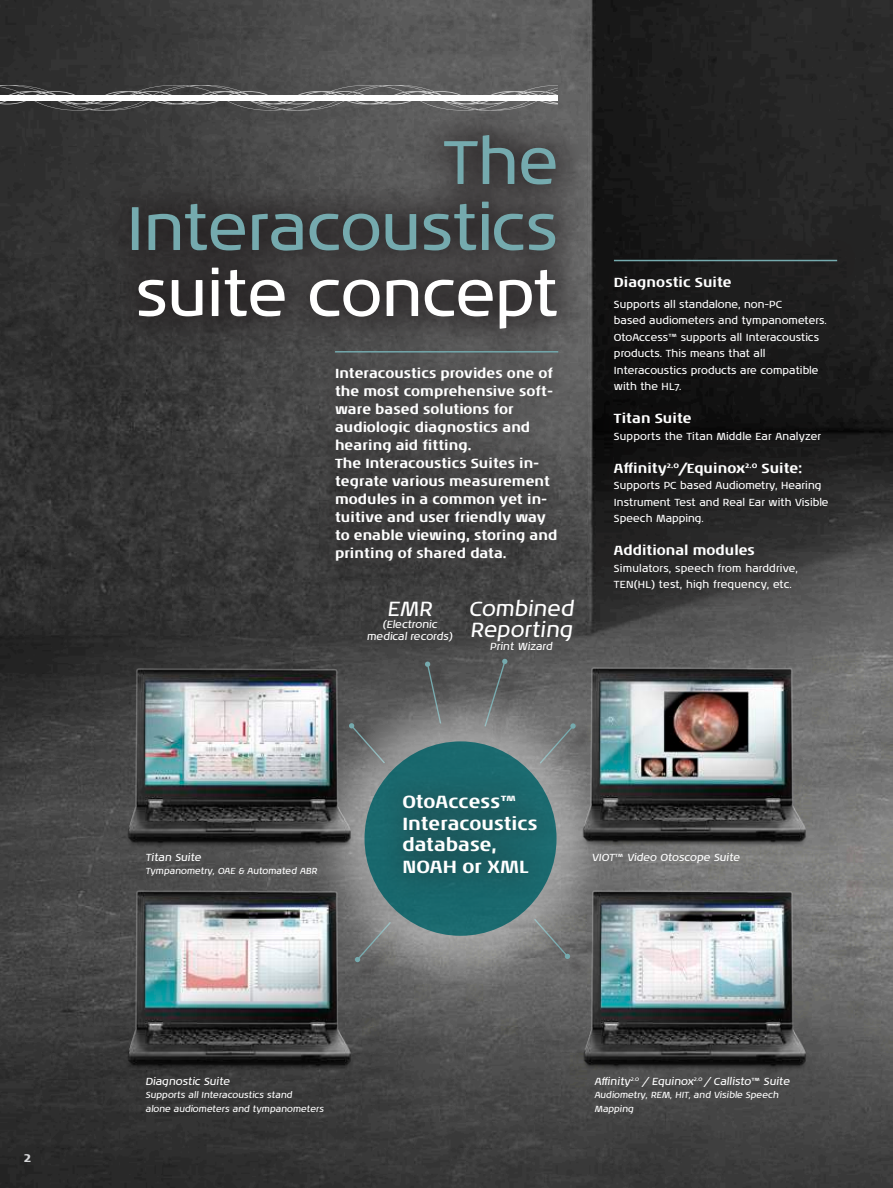
<style>
.page{position:relative;width:893px;height:1188px;background:#fff}
.page>*{position:absolute;margin:0;border:0;box-sizing:border-box;transform-origin:0 0}
.t1{font:63px/66px "Noa LT Pro";letter-spacing:-.01em;color:#75aaae;text-align:right}
.t2{font:63px "Noa LT Pro";letter-spacing:-.01em;color:#fff}
.t3{font:italic 21px/21px "Noa LT Pro";letter-spacing:.005em;color:#fff}
.t4{font:700 18px/21.6px "Noa LT Pro";color:#fff}
.t5{font:700 13.5px/18px "Noa LT Pro";color:#fff}
.t6{font:700 13.5px "Noa LT Pro";color:#d4d5d7}
.t7{font:10.5px/16.5px "Noa LT Pro";letter-spacing:.005em;color:#fff}
.t8{font:italic 10.5px/12px "Noa LT Pro";color:#fff;text-align:center}
.t9{font:italic 9px/13.5px "Noa LT Pro";letter-spacing:.005em;color:#fff}
.s1{font-style:normal}
</style>
<div class="page">
<img style="left:0;top:0;width:893px;height:1188px">
<div style="left:92px;top:97px;width:502px;height:270px;background:#231f20;opacity:.82"></div>
<svg style="left:0;top:85px;width:558px;height:26px;background:#626262"></svg>
<div style="left:0;top:95px;width:558px;height:5px;background:#fff"></div>
<div style="left:312px;top:344px;width:268px;height:239px;background:#231f20;opacity:.28"></div>
<div style="left:591px;top:236px;width:268px;height:377px;background:#231f20;opacity:.28"></div>
<hr style="left:614px;top:260px;width:223px;height:1px;background:#75aaae">
<div style="left:487px;top:662px;width:39px;height:82px;background:#595959"></div>
<svg style="left:483px;top:658px;width:25px;height:19px"></svg>
<div style="left:428px;top:664px;width:31px;height:78px;background:#545454"></div>
<svg style="left:425px;top:661px;width:17px;height:16px"></svg>
<div style="left:300px;top:677px;width:321px;height:323px;background:#fff;opacity:.49"></div>
<div style="left:364px;top:741px;width:193px;height:195px;background:#1a696e;border-radius:50%"></div>
<div style="left:376px;top:768px;width:187px;height:132px;background:#1b6065"></div>
<img style="left:532px;top:861px;width:319px;height:224px">
<img style="left:76px;top:863px;width:319px;height:222px">
<img style="left:76px;top:624px;width:319px;height:239px">
<img style="left:532px;top:622px;width:319px;height:239px">
<p class="t6" style="left:24px;top:1147px;width:9px">2</p>
<h1 class="t1" style="left:126px;top:127px;width:433px">The<br>Interacoustics</h1>
<h1 class="t2" style="left:136px;top:251px;width:424px">suite concept</h1>
<p class="t5" style="left:335px;top:363px;width:224px">Interacoustics provides one of the most comprehensive soft&shy;ware based solutions for audiologic diagnostics and hearing aid fitting.<br>The Interacoustics Suites in&shy;tegrate various measurement modules in a common yet in&shy;tuitive and user friendly way to enable viewing, storing and printing of shared data.</p>
<h2 class="t3" style="left:387px;top:597px;width:46px">EMR</h2>
<p class="t8" style="left:367px;top:618px;width:87px">(Electronic medical records)</p>
<h2 class="t3" style="left:469px;top:598px;width:106px">Combined<br>Reporting</h2>
<p class="t8" style="left:490px;top:640px;width:64px">Print Wizard</p>
<p class="t5" style="left:614px;top:272px;width:119px">Diagnostic Suite</p>
<p class="t7" style="left:614px;top:296px;width:214px">Supports all standalone, non-PC<br>based audiometers and tympanometers.<br>OtoAccess™ supports all Interacoustics products. This means that all<br>Interacoustics products are compatible with the HL7.</p>
<p class="t5" style="left:614px;top:409px;width:79px">Titan Suite</p>
<p class="t7" style="left:614px;top:428px;width:209px">Supports the Titan Middle Ear Analyzer</p>
<p class="t5" style="left:614px;top:458px;width:190px">Affinity<sup>2.0</sup>/Equinox<sup>2.0</sup> Suite:</p>
<p class="t7" style="left:614px;top:477px;width:216px">Supports PC based Audiometry, Hearing<br>Instrument Test and Real Ear with Visible<br>Speech Mapping.</p>
<p class="t5" style="left:614px;top:541px;width:142px">Additional modules</p>
<p class="t7" style="left:614px;top:560px;width:186px">Simulators, speech from harddrive,<br>TEN(HL) test, high frequency, etc.</p>
<p class="t8" style="left:146px;top:851px;width:57px">Titan Suite</p>
<p class="t9" style="left:146px;top:864px;width:173px">Tympanometry, OAE &amp; Automated ABR</p>
<h3 class="t4" style="left:402px;top:790px;width:137px">OtoAccess™<br>Interacoustics database,<br>NOAH or XML</h3>
<p class="t8" style="left:592px;top:851px;width:150px">VIOT<span class="s1">™</span> Video Otoscope Suite</p>
<p class="t8" style="left:146px;top:1075px;width:86px">Diagnostic Suite</p>
<p class="t9" style="left:146px;top:1088px;width:180px">Supports all Interacoustics stand<br>alone audiometers and tympanometers</p>
<p class="t8" style="left:594px;top:1075px;width:197px">Affinity<sup>2.0</sup> / Equinox<sup>2.0</sup> / Callisto™ Suite</p>
<p class="t9" style="left:594px;top:1088px;width:186px">Audiometry, REM, HIT, and Visible Speech<br>Mapping</p>
</div>
